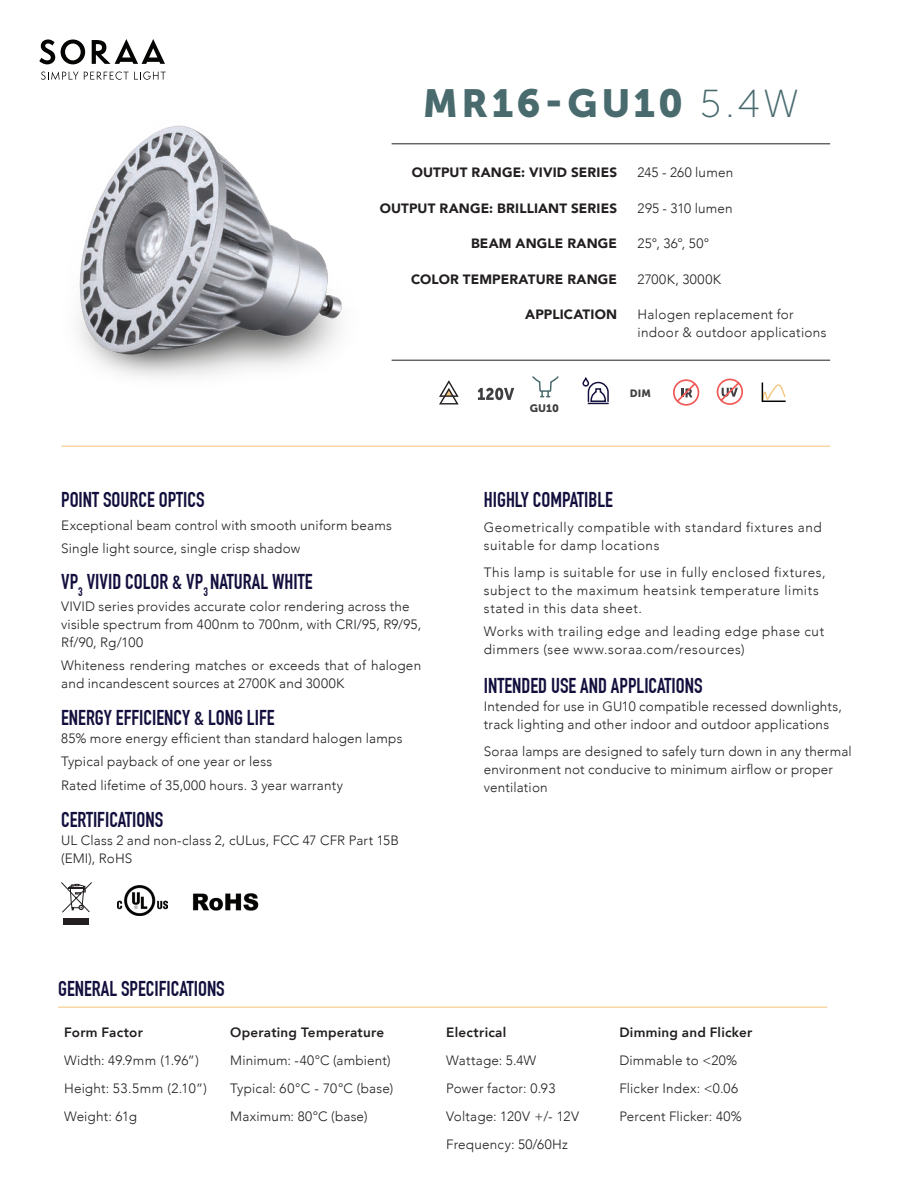
<style>
.page{position:relative;width:918px;height:1188px;background:#fff}
.page>*{position:absolute;margin:0;border:0;box-sizing:border-box;transform-origin:0 0}
.t1{font:39px "Museo Sans 900";letter-spacing:.085em;color:#496b6e}
.t2{font:700 21px "DIN Condensed";color:#120f3d}
.t3{font:300 13.5px/18px "Avenir";letter-spacing:.015em;color:#231f20}
.t4{font:300 13.5px/18px "Avenir";letter-spacing:.04em;color:#231f20}
.t5{font:900 13.5px "Avenir";letter-spacing:.01em;color:#231f20}
.t6{font:800 13.5px "Avenir";letter-spacing:.015em;color:#231f20}
.t7{font:300 13.5px "Avenir";letter-spacing:.035em;color:#231f20}
.t8{font:10.8px "Museo Sans 900";color:#3f3f42}
.t9{font:10.5px "Museo Sans 900";color:#3f3f42}
.s1{font-family:"Museo Sans 100"}
</style>
<div class="page">
<img style="left:45px;top:52px;width:297px;height:325px">
<hr style="left:58px;top:1007px;width:769px;height:1px;background:#f4c47b">
<hr style="left:61px;top:446px;width:769px;height:1px;background:#f4c47b">
<hr style="left:392px;top:144px;width:438px;height:1px;background:#231f20">
<hr style="left:392px;top:360px;width:438px;height:1px;background:#231f20">
<svg style="left:582px;top:378px;width:27px;height:27px"></svg>
<svg style="left:673px;top:379px;width:27px;height:27px"></svg>
<svg style="left:716px;top:378px;width:27px;height:27px"></svg>
<svg style="left:439px;top:380px;width:20px;height:24px"></svg>
<svg style="left:39px;top:39px;width:16px;height:25px"></svg>
<svg style="left:61px;top:40px;width:24px;height:24px"></svg>
<svg style="left:92px;top:39px;width:73px;height:25px"></svg>
<svg style="left:41px;top:71px;width:125px;height:9px"></svg>
<svg style="left:531px;top:376px;width:29px;height:71px"></svg>
<svg style="left:761px;top:382px;width:25px;height:20px"></svg>
<img style="left:117px;top:885px;width:51px;height:31px">
<img style="left:192px;top:893px;width:67px;height:18px">
<svg style="left:61px;top:882px;width:31px;height:31px"></svg>
<div style="left:64px;top:919px;width:25px;height:6px;background:#231f20"></div>
<svg style="left:478px;top:388px;width:36px;height:12px"></svg>
<h1 class="t1" style="left:423px;top:81px;width:378px">MR16-GU10 <span class="s1">5.4W</span></h1>
<p class="t5" style="left:412px;top:161px;width:207px">OUTPUT RANGE: VIVID SERIES</p>
<p class="t5" style="left:380px;top:196px;width:239px">OUTPUT RANGE: BRILLIANT SERIES</p>
<p class="t5" style="left:471px;top:232px;width:148px">BEAM ANGLE RANGE</p>
<p class="t5" style="left:411px;top:267px;width:208px">COLOR TEMPERATURE RANGE</p>
<p class="t5" style="left:525px;top:303px;width:93px">APPLICATION</p>
<p class="t3" style="left:638px;top:164px;width:97px">245 - 260 lumen</p>
<p class="t3" style="left:638px;top:199px;width:97px">295 - 310 lumen</p>
<p class="t3" style="left:638px;top:235px;width:73px">25°, 36°, 50°</p>
<p class="t7" style="left:638px;top:271px;width:85px">2700K, 3000K</p>
<p class="t3" style="left:638px;top:305px;width:190px">Halogen replacement for indoor &amp; outdoor applications</p>
<p class="t8" style="left:530px;top:402px;width:31px">GU10</p>
<p class="t9" style="left:630px;top:387px;width:22px">DIM</p>
<h2 class="t2" style="left:61px;top:488px;width:145px">POINT SOURCE OPTICS</h2>
<p class="t3" style="left:61px;top:513px;width:332px;line-height:23.4px">Exceptional beam control with smooth uniform beams<br>Single light source, single crisp shadow</p>
<h2 class="t2" style="left:61px;top:569px;width:253px">VP<sub>3</sub> VIVID COLOR &amp; VP<sub>3</sub> NATURAL WHITE</h2>
<p class="t3" style="left:61px;top:597px;width:362px">VIVID series provides accurate color rendering across the visible spectrum from 400nm to 700nm, with CRI/95, R9/95,<br>Rf/90, Rg/100</p>
<p class="t3" style="left:61px;top:657px;width:362px">Whiteness rendering matches or exceeds that of halogen and incandescent sources at 2700K and 3000K</p>
<h2 class="t2" style="left:61px;top:705px;width:215px">ENERGY EFFICIENCY &amp; LONG LIFE</h2>
<p class="t3" style="left:61px;top:726px;width:343px;line-height:23.4px">85% more energy efficient than standard halogen lamps<br>Typical payback of one year or less<br>Rated lifetime of 35,000 hours. 3 year warranty</p>
<h2 class="t2" style="left:61px;top:808px;width:104px">CERTIFICATIONS</h2>
<p class="t3" style="left:61px;top:832px;width:339px">UL Class 2 and non-class 2, cULus, FCC 47 CFR Part 15B (EMI), RoHS</p>
<h2 class="t2" style="left:58px;top:976px;width:168px">GENERAL SPECIFICATIONS</h2>
<h2 class="t2" style="left:484px;top:488px;width:131px">HIGHLY COMPATIBLE</h2>
<p class="t4" style="left:484px;top:519px;width:339px">Geometrically compatible with standard fixtures and suitable for damp locations</p>
<p class="t4" style="left:484px;top:563px;width:343px">This lamp is suitable for use in fully enclosed fixtures, subject to the maximum heatsink temperature limits stated in this data sheet.</p>
<p class="t4" style="left:484px;top:622px;width:342px">Works with trailing edge and leading edge phase cut dimmers (see www.soraa.com/resources)</p>
<h2 class="t2" style="left:484px;top:674px;width:220px">INTENDED USE AND APPLICATIONS</h2>
<p class="t3" style="left:484px;top:698px;width:360px">Intended for use in GU10 compatible recessed downlights, track lighting and other indoor and outdoor applications</p>
<p class="t3" style="left:484px;top:742px;width:369px">Soraa lamps are designed to safely turn down in any thermal environment not conducive to minimum airflow or proper ventilation</p>
<p class="t6" style="left:64px;top:1022px;width:80px">Form Factor</p>
<p class="t6" style="left:230px;top:1022px;width:156px">Operating Temperature</p>
<p class="t6" style="left:446px;top:1022px;width:61px">Electrical</p>
<p class="t6" style="left:619px;top:1022px;width:134px">Dimming and Flicker</p>
<p class="t3" style="left:64px;top:1051px;width:136px">Width: 49.9mm (1.96”)</p>
<p class="t3" style="left:230px;top:1051px;width:162px">Minimum: -40°C (ambient)</p>
<p class="t3" style="left:446px;top:1051px;width:92px">Wattage: 5.4W</p>
<p class="t3" style="left:619px;top:1051px;width:119px">Dimmable to &lt;20%</p>
<p class="t3" style="left:64px;top:1079px;width:144px">Height: 53.5mm (2.10”)</p>
<p class="t3" style="left:230px;top:1079px;width:164px">Typical: 60°C - 70°C (base)</p>
<p class="t3" style="left:446px;top:1079px;width:111px">Power factor: 0.93</p>
<p class="t3" style="left:619px;top:1079px;width:120px">Flicker Index: &lt;0.06</p>
<p class="t3" style="left:64px;top:1108px;width:75px">Weight: 61g</p>
<p class="t3" style="left:230px;top:1108px;width:139px">Maximum: 80°C (base)</p>
<p class="t3" style="left:446px;top:1108px;width:135px">Voltage: 120V +/- 12V</p>
<p class="t3" style="left:619px;top:1108px;width:124px">Percent Flicker: 40%</p>
<p class="t3" style="left:446px;top:1136px;width:123px">Frequency: 50/60Hz</p>
</div>
